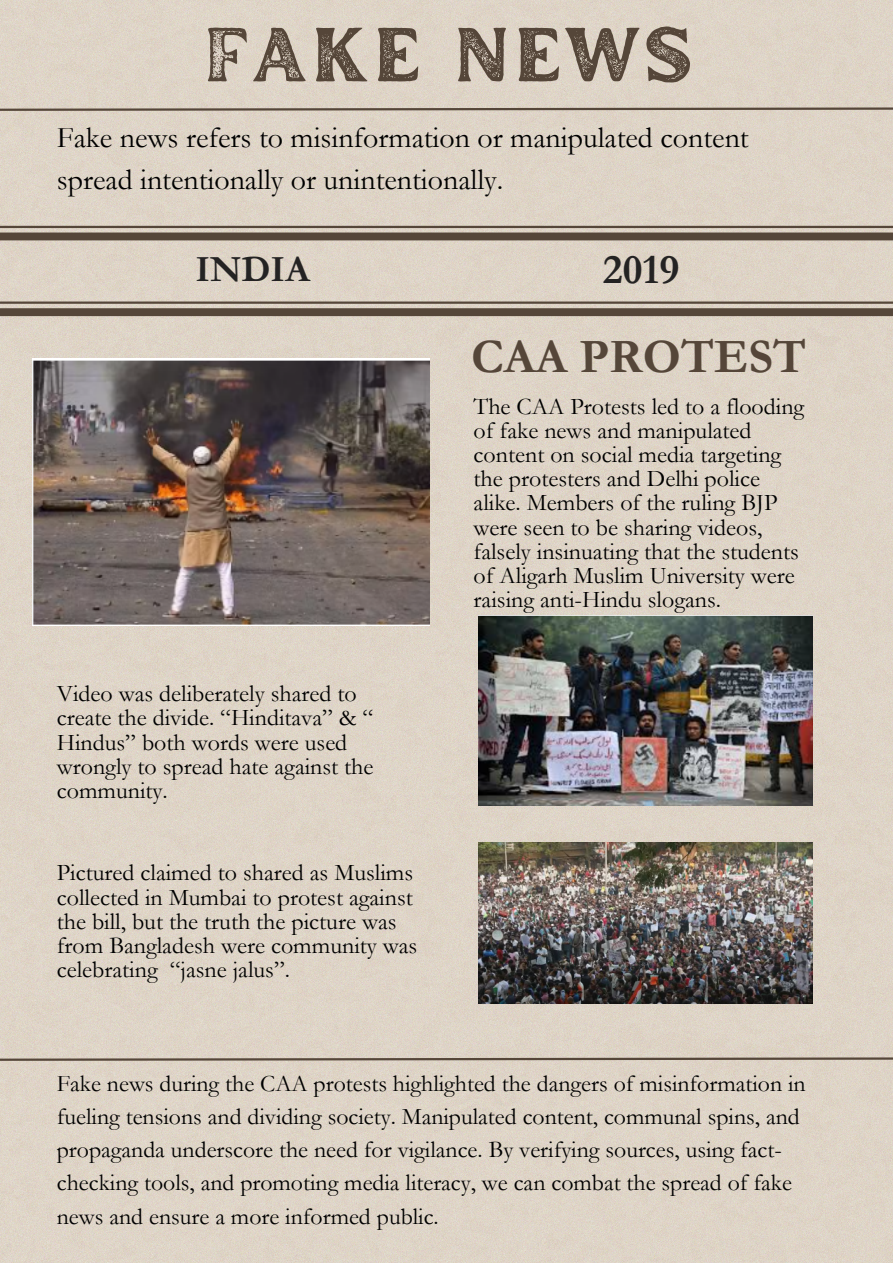
<style>
.page{position:relative;width:893px;height:1263px;background:#fff}
.page>*{position:absolute;margin:0;border:0;box-sizing:border-box;transform-origin:0 0}
.t1{font:76.43px "Inlander Texture";color:#554639}
.t2{font:700 48.3px "Garamond";color:#554639}
.t3{font:700 42.38px "Garamond";color:#242323}
.t4{font:700 37.2px "Garamond";color:#242323}
.t5{font:29.92px/41.6px "Garamond";color:#000}
.t6{font:24px/24.2px "Garamond";color:#000}
.t7{font:23.85px/33.2px "Garamond";color:#000}
</style>
<div class="page">
<img style="left:0;top:0;width:893px;height:1263px">
<svg style="left:0;top:106px;width:893px;height:6px"></svg>
<div style="left:0;top:232px;width:893px;height:8px;background:#554639"></div>
<hr style="left:0;top:226px;width:893px;height:2px;background:#554639">
<div style="left:0;top:308px;width:893px;height:8px;background:#554639"></div>
<hr style="left:0;top:301px;width:893px;height:3px;background:#554639">
<svg style="left:0;top:1056px;width:893px;height:6px"></svg>
<img style="left:32px;top:358px;width:397px;height:268px">
<img style="left:479px;top:842px;width:333px;height:161px">
<img style="left:479px;top:615px;width:333px;height:191px">
<h3 class="t1" style="left:201px;top:0;width:492px">FAKE NEWS</h3>
<p class="t5" style="left:57px;top:117px;width:693px">Fake news refers to misinformation or manipulated content spread intentionally or unintentionally.</p>
<p class="t4" style="left:195px;top:249px;width:116px">INDIA</p>
<p class="t3" style="left:603px;top:246px;width:78px">2019</p>
<h2 class="t6" style="left:57px;top:682px;width:318px">Video was deliberately shared to create the divide. “Hinditava” &amp; “<br>Hindus” both words were used wrongly to spread hate against the community.</h2>
<p class="t6" style="left:57px;top:861px;width:362px">Pictured claimed to shared as Muslims collected in Mumbai to protest against the bill, but the truth the picture was from Bangladesh were community was celebrating “jasne jalus”.</p>
<p class="t2" style="left:471px;top:330px;width:337px">CAA PROTEST</p>
<p class="t6" style="left:473px;top:394px;width:332px">The CAA Protests led to a flooding of fake news and manipulated content on social media targeting the protesters and Delhi police alike. Members of the ruling BJP were seen to be sharing videos, falsely insinuating that the students of Aligarh Muslim University were raising anti-Hindu slogans.</p>
<p class="t7" style="left:57px;top:1067px;width:750px">Fake news during the CAA protests highlighted the dangers of misinformation in fueling tensions and dividing society. Manipulated content, communal spins, and propaganda underscore the need for vigilance. By verifying sources, using fact&shy;checking tools, and promoting media literacy, we can combat the spread of fake news and ensure a more informed public.</p>
</div>
